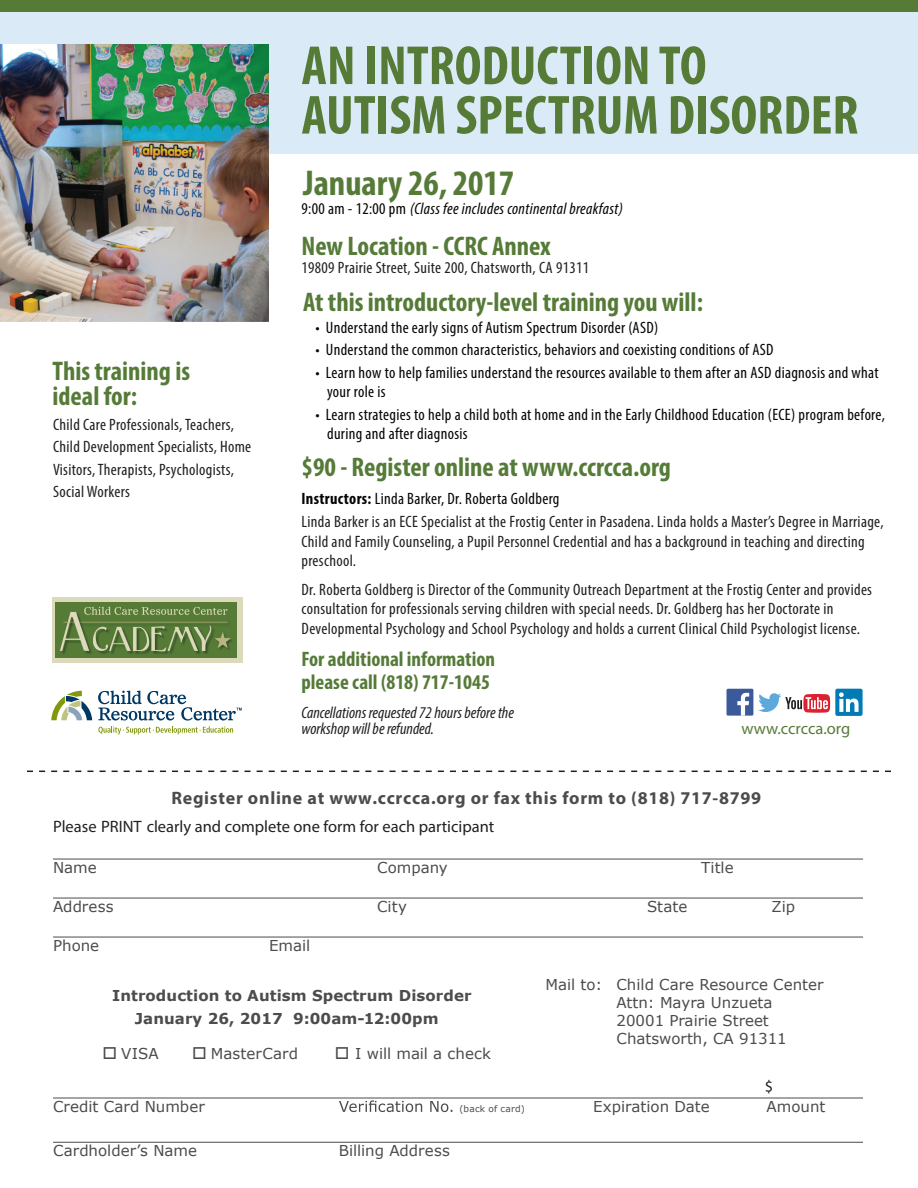
<style>
.page{position:relative;width:918px;height:1188px;background:#fff}
.page>*{position:absolute;margin:0;border:0;box-sizing:border-box;transform-origin:0 0}
.t1{font:700 condensed 55.5px/49.5px "Myriad Pro";color:#567b37}
.t2{font:700 condensed 36px "Myriad Pro";color:#567b38}
.t3{font:700 condensed 27px/25.5px "Myriad Pro";color:#567b38}
.t4{font:700 condensed 21px/22.5px "Myriad Pro";color:#567b38}
.t5{font:700 18px "Myriad Pro";letter-spacing:.04em;color:#4b4c4d}
.t6{font:condensed 16.5px/19.8px "Myriad Pro";letter-spacing:.02em;color:#231f20}
.t7{font:condensed 16.5px/19.5px "Myriad Pro";letter-spacing:.02em;color:#040503}
.t8{font:italic condensed 16.5px/16.5px "Myriad Pro";color:#231f20}
.t9{font:16.5px "Myriad Pro";color:#231f20}
.t10{font:italic condensed 16.5px "Myriad Pro";letter-spacing:.02em;color:#040503}
.t11{font:16.5px "Myriad Pro";color:#577b38}
.t12{font:15px/18px "Verdana";color:#4b4c4d}
.t13{font:700 15px/22.5px "Verdana";letter-spacing:.005em;color:#4b4c4d}
.t14{font:9px "Verdana";letter-spacing:.025em;color:#4b4c4d}
.s1{font-style:normal}
.s2{font-weight:700;color:#040503}
.s3{color:#040503}
</style>
<div class="page">
<div style="left:0;top:12px;width:918px;height:141px;background:#daeaf7"></div>
<svg style="left:27px;top:771px;width:864px;height:1px"></svg>
<hr style="left:53px;top:859px;width:810px;height:1px;background:#4b4c4d">
<hr style="left:53px;top:898px;width:810px;height:1px;background:#4b4c4d">
<hr style="left:53px;top:937px;width:810px;height:1px;background:#4b4c4d">
<hr style="left:53px;top:1098px;width:810px;height:1px;background:#4b4c4d">
<hr style="left:53px;top:1142px;width:810px;height:1px;background:#4b4c4d">
<svg style="left:339px;top:1100px;width:113px;height:12px"></svg>
<svg style="left:51px;top:691px;width:41px;height:29px"></svg>
<svg style="left:98px;top:691px;width:144px;height:43px"></svg>
<img style="left:0;top:45px;width:268px;height:276px">
<div style="left:52px;top:597px;width:190px;height:66px;background:#dcdabb"></div>
<img style="left:56px;top:602px;width:180px;height:55px">
<div style="left:0;top:0;width:918px;height:12px;background:#567b37"></div>
<div style="left:727px;top:689px;width:26px;height:27px;background:#3b5a9a"></div>
<svg style="left:737px;top:693px;width:12px;height:23px"></svg>
<div style="left:835px;top:689px;width:28px;height:27px;background:#007bb6;border-radius:2px"></div>
<svg style="left:839px;top:692px;width:24px;height:20px"></svg>
<svg style="left:758px;top:693px;width:72px;height:20px"></svg>
<h1 class="t1" style="left:302px;top:40px;width:558px">AN INTRODUCTION TO<br>AUTISM SPECTRUM DISORDER</h1>
<h2 class="t2" style="left:303px;top:161px;width:213px">January 26, 2017</h2>
<p class="t10" style="left:302px;top:199px;width:323px"><span class="s1">9:00 am - 12:00 pm</span> (Class fee includes continental breakfast)</p>
<h3 class="t3" style="left:53px;top:357px;width:139px">This training is ideal for:</h3>
<p class="t6" style="left:53px;top:413px;width:200px;line-height:22.5px">Child Care Professionals, Teachers,<br>Child Development Specialists, Home<br>Visitors, Therapists, Psychologists,<br>Social Workers</p>
<h3 class="t3" style="left:302px;top:232px;width:251px">New Location - CCRC Annex</h3>
<p class="t6" style="left:302px;top:257px;width:289px">19809 Prairie Street, Suite 200, Chatsworth, CA 91311</p>
<h3 class="t3" style="left:303px;top:288px;width:401px">At this introductory-level training you will:</h3>
<p class="t7" style="left:315px;top:318px;width:344px">• Understand the early signs of Autism Spectrum Disorder (ASD)</p>
<p class="t7" style="left:315px;top:340px;width:460px">• Understand the common characteristics, behaviors and coexisting conditions of ASD</p>
<p class="t7" style="left:327px;top:363px;width:553px;text-indent:-12px">• Learn how to help families understand the resources available to them after an ASD diagnosis and what your role is</p>
<p class="t7" style="left:327px;top:405px;width:559px;text-indent:-12px">• Learn strategies to help a child both at home and in the Early Childhood Education (ECE) program before, during and after diagnosis</p>
<h3 class="t3" style="left:302px;top:454px;width:371px">$90 - Register online at www.ccrcca.org</h3>
<p class="t6" style="left:302px;top:487px;width:584px;line-height:22.8px"><span class="s2">Instructors:</span> <span class="s3">Linda Barker, Dr. Roberta Goldberg<br></span>Linda Barker is an ECE Specialist at the Frostig Center in Pasadena. Linda holds a Master’s Degree in Marriage,</p>
<p class="t6" style="left:302px;top:531px;width:565px">Child and Family Counseling, a Pupil Personnel Credential and has a background in teaching and directing preschool.</p>
<p class="t6" style="left:302px;top:579px;width:572px">Dr. Roberta Goldberg is Director of the Community Outreach Department at the Frostig Center and provides consultation for professionals serving children with special needs. Dr. Goldberg has her Doctorate in<br>Developmental Psychology and School Psychology and holds a current Clinical Child Psychologist license.</p>
<p class="t4" style="left:302px;top:647px;width:195px">For additional information please call (818) 717-1045</p>
<p class="t8" style="left:302px;top:704px;width:214px">Cancellations requested 72 hours before the workshop will be refunded.</p>
<p class="t11" style="left:741px;top:718px;width:111px">www.ccrcca.org</p>
<p class="t5" style="left:171px;top:786px;width:591px">Register online at www.ccrcca.org or fax this form to (818) 717-8799</p>
<p class="t9" style="left:53px;top:816px;width:443px">Please PRINT clearly and complete one form for each participant</p>
<p class="t12" style="left:53px;top:859px;width:45px">Name</p>
<p class="t12" style="left:377px;top:859px;width:72px">Company</p>
<p class="t12" style="left:701px;top:859px;width:34px">Title</p>
<p class="t12" style="left:53px;top:898px;width:62px">Address</p>
<p class="t12" style="left:377px;top:898px;width:31px">City</p>
<p class="t12" style="left:647px;top:898px;width:42px">State</p>
<p class="t12" style="left:772px;top:898px;width:25px">Zip</p>
<p class="t12" style="left:53px;top:937px;width:48px">Phone</p>
<p class="t12" style="left:269px;top:937px;width:43px">Email</p>
<p class="t13" style="left:135px;top:984px;width:338px;text-indent:-23px">Introduction to Autism Spectrum Disorder<br>January 26, 2017 9:00am-12:00pm</p>
<p class="t12" style="left:102px;top:1044px;width:58px">□ VISA</p>
<p class="t12" style="left:192px;top:1044px;width:108px">□ MasterCard</p>
<p class="t12" style="left:335px;top:1044px;width:158px">□ I will mail a check</p>
<p class="t12" style="left:617px;top:976px;width:208px;text-indent:-71px">Mail to: Child Care Resource Center<br>Attn: Mayra Unzueta<br>20001 Prairie Street<br>Chatsworth, CA 91311</p>
<p class="t9" style="left:765px;top:1076px;width:10px">$</p>
<p class="t12" style="left:53px;top:1098px;width:153px">Credit Card Number</p>
<p class="t14" style="left:459px;top:1103px;width:67px">(back of card)</p>
<p class="t12" style="left:593px;top:1098px;width:118px">Expiration Date</p>
<p class="t12" style="left:766px;top:1098px;width:60px">Amount</p>
<p class="t12" style="left:53px;top:1142px;width:146px">Cardholder’s Name</p>
<p class="t12" style="left:339px;top:1142px;width:113px">Billing Address</p>
</div>
